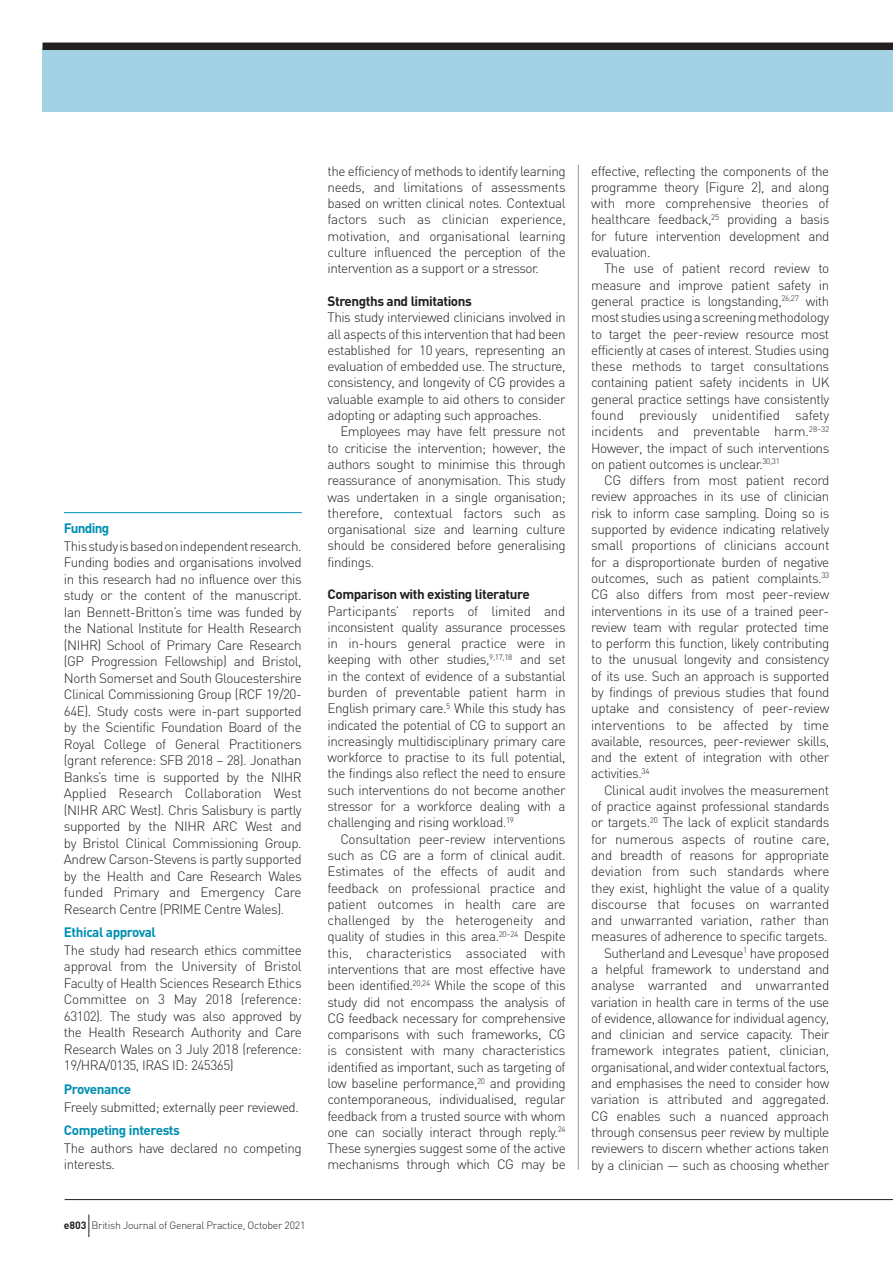
<style>
.page{position:relative;width:893px;height:1263px;background:#fff}
.page>*{position:absolute;margin:0;border:0;box-sizing:border-box;transform-origin:0 0}
.t1{font:300 13.5px/16.4px "DIN";letter-spacing:-.035em;color:#231f20;text-align:justify}
.t2{font:700 13.5px "DIN";letter-spacing:-.035em;color:#231f20}
.t3{font:700 13.5px "DIN";letter-spacing:-.035em;color:#008fb3}
.t4{font:300 10.5px "DIN";letter-spacing:-.025em;color:#231f20}
.s1{font-weight:700}
</style>
<div class="page">
<div style="left:43px;top:48px;width:850px;height:64px;background:#a2d2e3"></div>
<div style="left:43px;top:43px;width:850px;height:7px;background:#231f20"></div>
<hr style="left:578px;top:165px;width:1px;height:1004px;background:#939598">
<hr style="left:64px;top:512px;width:238px;height:1px;background:#008fb3">
<svg style="left:88px;top:1214px;width:1px;height:23px"></svg>
<hr style="left:65px;top:1199px;width:828px;height:1px;background:#231f20">
<p class="t3" style="left:64px;top:519px;width:47px">Funding</p>
<p class="t1" style="left:64px;top:537px;width:239px">This study is based on independent research.<br>Funding bodies and organisations involved in this research had no influence over this study or the content of the manuscript.<br>Ian Bennett-Britton’s time was funded by the National Institute for Health Research (NIHR) School of Primary Care Research (GP Progression Fellowship) and Bristol, North Somerset and South Gloucestershire Clinical Commissioning Group (RCF 19/20- 64E). Study costs were in-part supported by the Scientific Foundation Board of the Royal College of General Practitioners (grant reference: SFB 2018 – 28). Jonathan Banks’s time is supported by the NIHR Applied Research Collaboration West (NIHR ARC West). Chris Salisbury is partly supported by the NIHR ARC West and by Bristol Clinical Commissioning Group.<br>Andrew Carson-Stevens is partly supported by the Health and Care Research Wales funded Primary and Emergency Care Research Centre (PRIME Centre Wales).</p>
<p class="t3" style="left:64px;top:923px;width:94px">Ethical approval</p>
<p class="t1" style="left:64px;top:942px;width:239px">The study had research ethics committee approval from the University of Bristol Faculty of Health Sciences Research Ethics Committee on 3 May 2018 (reference:<br>63102). The study was also approved by the Health Research Authority and Care Research Wales on 3 July 2018 (reference:<br>19/HRA/0135, IRAS ID: 245365)</p>
<p class="t3" style="left:64px;top:1080px;width:69px">Provenance</p>
<p class="t1" style="left:64px;top:1098px;width:237px">Freely submitted; externally peer reviewed.</p>
<p class="t3" style="left:64px;top:1121px;width:117px">Competing interests</p>
<p class="t1" style="left:64px;top:1139px;width:239px">The authors have declared no competing interests.</p>
<p class="t4" style="left:64px;top:1219px;width:243px"><span class="s1">e803</span> British Journal of General Practice, October 2021</p>
<p class="t1" style="left:328px;top:162px;width:240px">the efficiency of methods to identify learning needs, and limitations of assessments based on written clinical notes. Contextual factors such as clinician experience, motivation, and organisational learning culture influenced the perception of the intervention as a support or a stressor.</p>
<p class="t2" style="left:328px;top:292px;width:146px">Strengths and limitations</p>
<p class="t1" style="left:328px;top:309px;width:240px">This study interviewed clinicians involved in all aspects of this intervention that had been established for 10 years, representing an evaluation of embedded use. The structure, consistency, and longevity of CG provides a valuable example to aid others to consider adopting or adapting such approaches.</p>
<p class="t1" style="left:328px;top:423px;width:240px;text-indent:13px">Employees may have felt pressure not to criticise the intervention; however, the authors sought to minimise this through reassurance of anonymisation. This study was undertaken in a single organisation; therefore, contextual factors such as organisational size and learning culture should be considered before generalising findings.</p>
<p class="t2" style="left:328px;top:586px;width:204px">Comparison with existing literature</p>
<p class="t1" style="left:328px;top:602px;width:240px">Participants’ reports of limited and inconsistent quality assurance processes in in-hours general practice were in keeping with other studies,<sup>9,17,18</sup> and set in the context of evidence of a substantial burden of preventable patient harm in English primary care.<sup>5</sup> While this study has indicated the potential of CG to support an increasingly multidisciplinary primary care workforce to practise to its full potential, the findings also reflect the need to ensure such interventions do not become another stressor for a workforce dealing with a challenging and rising workload.<sup>19</sup></p>
<p class="t1" style="left:328px;top:830px;width:240px;text-indent:13px">Consultation peer-review interventions such as CG are a form of clinical audit.<br>Estimates of the effects of audit and feedback on professional practice and patient outcomes in health care are challenged by the heterogeneity and quality of studies in this area.<sup>20–24</sup> Despite this, characteristics associated with interventions that are most effective have been identified.<sup>20,24</sup> While the scope of this study did not encompass the analysis of CG feedback necessary for comprehensive comparisons with such frameworks, CG is consistent with many characteristics identified as important, such as targeting of low baseline performance,<sup>20</sup> and providing contemporaneous, individualised, regular feedback from a trusted source with whom one can socially interact through reply.<sup>24<br></sup>These synergies suggest some of the active mechanisms through which CG may be</p>
<p class="t1" style="left:591px;top:162px;width:240px">effective, reflecting the components of the programme theory (Figure 2), and along with more comprehensive theories of healthcare feedback,<sup>25</sup> providing a basis for future intervention development and evaluation.</p>
<p class="t1" style="left:591px;top:260px;width:240px;text-indent:13px">The use of patient record review to measure and improve patient safety in general practice is longstanding,<sup>26,27</sup> with most studies using a screening methodology to target the peer-review resource most efficiently at cases of interest. Studies using these methods to target consultations containing patient safety incidents in UK general practice settings have consistently found previously unidentified safety incidents and preventable harm.<sup>28–32<br></sup>However, the impact of such interventions on patient outcomes is unclear.<sup>30,31</sup></p>
<p class="t1" style="left:591px;top:472px;width:240px;text-indent:13px">CG differs from most patient record review approaches in its use of clinician risk to inform case sampling. Doing so is supported by evidence indicating relatively small proportions of clinicians account for a disproportionate burden of negative outcomes, such as patient complaints.<sup>33<br></sup>CG also differs from most peer-review interventions in its use of a trained peer&shy;review team with regular protected time to perform this function, likely contributing to the unusual longevity and consistency of its use. Such an approach is supported by findings of previous studies that found uptake and consistency of peer-review interventions to be affected by time available, resources, peer-reviewer skills, and the extent of integration with other activities.<sup>34</sup></p>
<p class="t1" style="left:591px;top:781px;width:240px;text-align:right">Clinical audit involves the measurement of practice against professional standards or targets.<sup>20</sup> The lack of explicit standards for numerous aspects of routine care, and breadth of reasons for appropriate deviation from such standards where they exist, highlight the value of a quality discourse that focuses on warranted and unwarranted variation, rather than measures of adherence to specific targets.<br>Sutherland and Levesque<sup>1</sup> have proposed<br>a helpful framework to understand and analyse warranted and unwarranted variation in health care in terms of the use of evidence, allowance for individual agency, and clinician and service capacity. Their framework integrates patient, clinician, organisational, and wider contextual factors, and emphasises the need to consider how variation is attributed and aggregated.<br>CG enables such a nuanced approach through consensus peer review by multiple reviewers to discern whether actions taken by a clinician — such as choosing whether</p>
</div>
